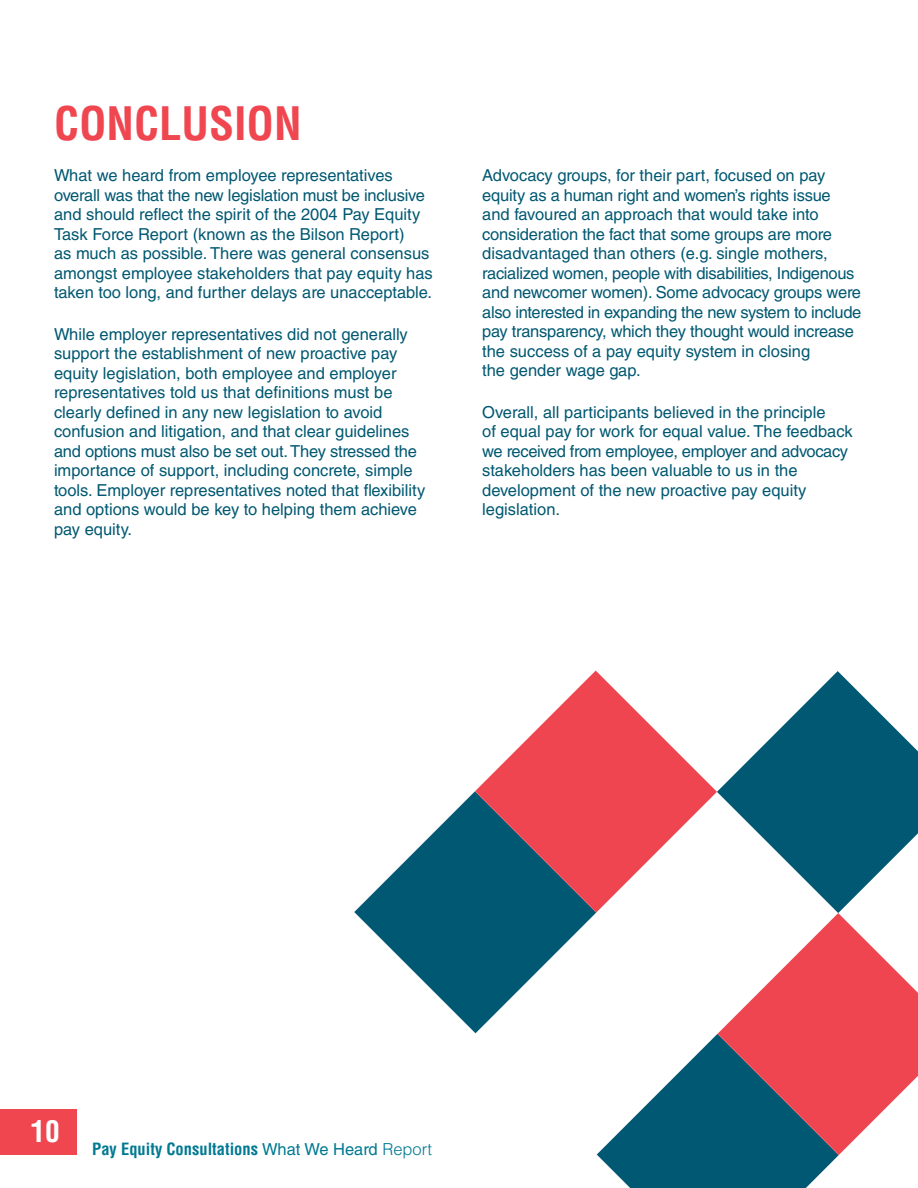
<style>
.page{position:relative;width:918px;height:1188px;background:#fff}
.page>*{position:absolute;margin:0;border:0;box-sizing:border-box;transform-origin:0 0}
.t1{font:700 condensed 45px "Helvetica LT Std";color:#ef4650}
.t2{font:16.5px/19.5px "Helvetica LT Std";color:#005871}
.t3{font:700 condensed 16.5px "Helvetica LT Std";color:#007992}
.s1{font-weight:400;font-stretch:normal}
.s2{font-weight:300;font-stretch:normal}
</style>
<div class="page">
<svg style="left:597px;top:1034px;width:242px;height:154px"></svg>
<svg style="left:717px;top:671px;width:201px;height:242px;fill:#005872"></svg>
<svg style="left:354px;top:791px;width:242px;height:242px"></svg>
<svg style="left:475px;top:671px;width:242px;height:242px"></svg>
<svg style="left:717px;top:913px;width:201px;height:242px;fill:#ee4550"></svg>
<div style="left:0;top:1109px;width:76px;height:46px;background:#ef4650"></div>
<h1 class="t1" style="left:54px;top:96px;width:249px">CONCLUSION</h1>
<p class="t2" style="left:54px;top:166px;width:380px">What we heard from employee representatives overall was that the new legislation must be inclusive and should reflect the spirit of the 2004 Pay Equity Task Force Report (known as the Bilson Report)<br>as much as possible. There was general consensus amongst employee stakeholders that pay equity has taken too long, and further delays are unacceptable.</p>
<p class="t2" style="left:54px;top:324px;width:373px">While employer representatives did not generally support the establishment of new proactive pay equity legislation, both employee and employer representatives told us that definitions must be clearly defined in any new legislation to avoid confusion and litigation, and that clear guidelines and options must also be set out. They stressed the importance of support, including concrete, simple tools. Employer representatives noted that flexibility and options would be key to helping them achieve pay equity.</p>
<p class="t2" style="left:482px;top:166px;width:381px">Advocacy groups, for their part, focused on pay equity as a human right and women’s rights issue and favoured an approach that would take into consideration the fact that some groups are more disadvantaged than others (e.g. single mothers, racialized women, people with disabilities, Indigenous and newcomer women). Some advocacy groups were also interested in expanding the new system to include pay transparency, which they thought would increase the success of a pay equity system in closing<br>the gender wage gap.</p>
<p class="t2" style="left:482px;top:402px;width:372px">Overall, all participants believed in the principle<br>of equal pay for work for equal value. The feedback we received from employee, employer and advocacy stakeholders has been valuable to us in the development of the new proactive pay equity legislation.</p>
<p class="t3" style="left:31px;top:1138px;width:403px"><sup>10</sup> Pay Equity Consultations <span class="s1">What We Heard</span> <span class="s2">Report</span></p>
</div>
